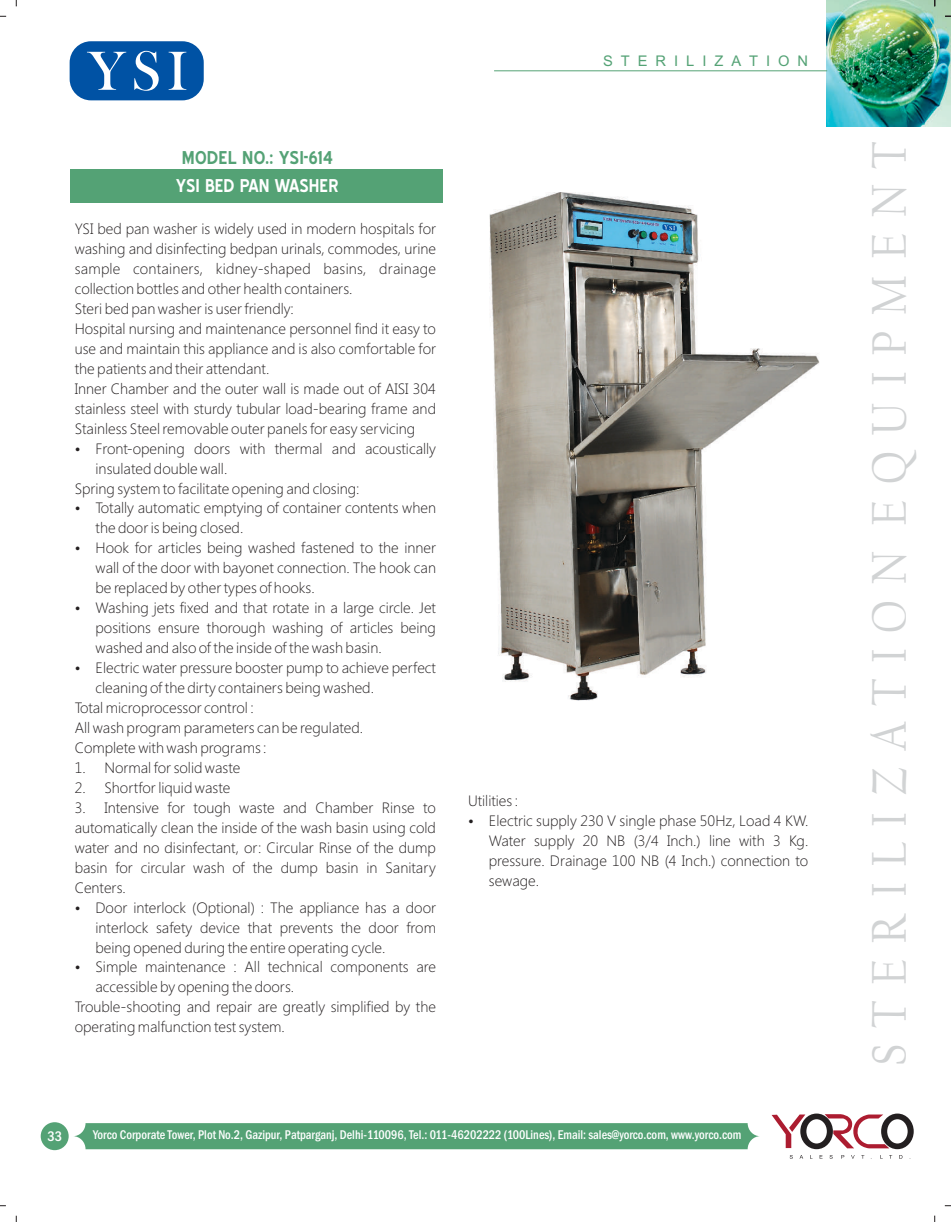
<style>
.page{position:relative;width:951px;height:1222px;background:#fff}
.page>*{position:absolute;margin:0;border:0;box-sizing:border-box;transform-origin:0 0}
.t1{font:57px "Bask Old Face";color:#fff}
.t2{font:50.55px "Californian FB";letter-spacing:.34em;color:#d1d3d4;scale:.9 1}
.t3{font:22.5px "Browallia UPC";letter-spacing:.355em;color:#54a275}
.t4{font:700 18px "Blue Highway";color:#54a275}
.t5{font:700 18px "Blue Highway";color:#fff;scale:.96 1}
.t6{font:300 15px/20px "Segoe UI";color:#231f20}
.t7{font:500 condensed 14.4px "Franklin Gothic";color:#fff}
.t8{font:500 condensed 13.05px "Franklin Gothic";color:#fff;scale:.94 1}
</style>
<div class="page">
<img style="left:489px;top:192px;width:330px;height:509px">
<div style="left:73px;top:1123px;width:687px;height:26px;background:#54a275;border-radius:13px"></div>
<div style="left:41px;top:1122px;width:28px;height:28px;background:#54a275;border-radius:50%"></div>
<svg style="left:771px;top:1114px;width:34px;height:34px"></svg>
<div style="left:800px;top:1113px;width:32px;height:36px;border:6px solid #231f20;border-radius:50%"></div>
<svg style="left:824px;top:1114px;width:65px;height:34px"></svg>
<div style="left:881px;top:1113px;width:32px;height:36px;border:6px solid #231f20;border-radius:50%"></div>
<svg style="left:789px;top:1155px;width:114px;height:3px"></svg>
<img style="left:826px;top:0;width:124px;height:126px">
<hr style="left:494px;top:70px;width:333px;height:1px;background:#54a275">
<div style="left:71px;top:169px;width:372px;height:34px;background:#54a275"></div>
<div style="left:70px;top:41px;width:134px;height:59px;background:#0052a4;border:4px solid #0052a4;border-radius:19px"></div>
<svg style="left:662px;top:224px;width:14px;height:7px"></svg>
<h1 class="t1" style="left:88px;top:51px;width:101px">YSI</h1>
<p class="t4" style="left:182px;top:150px;width:153px">MODEL NO.: YSI-614</p>
<p class="t5" style="left:176px;top:178px;width:170px">YSI BED PAN WASHER</p>
<p class="t6" style="left:75px;top:220px;width:363px">YSI bed pan washer is widely used in modern hospitals for washing and disinfecting bedpan urinals, commodes, urine sample containers, kidney-shaped basins, drainage collection bottles and other health containers.<br>Steri bed pan washer is user friendly:<br>Hospital nursing and maintenance personnel find it easy to use and maintain this appliance and is also comfortable for the patients and their attendant.<br>Inner Chamber and the outer wall is made out of AISI 304 stainless steel with sturdy tubular load-bearing frame and Stainless Steel removable outer panels for easy servicing</p>
<p class="t6" style="left:96px;top:440px;width:342px">Front-opening doors with thermal and acoustically</p>
<p class="t6" style="left:96px;top:460px;width:133px">insulated double wall.</p>
<p class="t6" style="left:75px;top:480px;width:286px">Spring system to facilitate opening and closing:</p>
<p class="t6" style="left:96px;top:499px;width:342px">Totally automatic emptying of container contents when</p>
<p class="t6" style="left:95px;top:519px;width:149px">the door is being closed.</p>
<p class="t6" style="left:95px;top:539px;width:342px">Hook for articles being washed fastened to the inner</p>
<p class="t6" style="left:95px;top:559px;width:342px">wall of the door with bayonet connection. The hook can</p>
<p class="t6" style="left:95px;top:579px;width:220px">be replaced by other types of hooks.</p>
<p class="t6" style="left:95px;top:599px;width:342px">Washing jets fixed and that rotate in a large circle. Jet</p>
<p class="t6" style="left:95px;top:619px;width:342px">positions ensure thorough washing of articles being</p>
<p class="t6" style="left:95px;top:639px;width:288px">washed and also of the inside of the wash basin.</p>
<p class="t6" style="left:95px;top:659px;width:342px">Electric water pressure booster pump to achieve perfect</p>
<p class="t6" style="left:95px;top:679px;width:280px">cleaning of the dirty containers being washed.</p>
<p class="t6" style="left:75px;top:699px;width:180px">Total microprocessor control :</p>
<p class="t6" style="left:75px;top:719px;width:290px">All wash program parameters can be regulated.</p>
<p class="t6" style="left:75px;top:739px;width:193px">Complete with wash programs :</p>
<p class="t6" style="left:75px;top:759px;width:167px">1. Normal for solid waste</p>
<p class="t6" style="left:75px;top:779px;width:157px">2. Shortfor liquid waste</p>
<p class="t6" style="left:75px;top:799px;width:363px;text-align:justify">3. Intensive for tough waste and Chamber Rinse to automatically clean the inside of the wash basin using cold water and no disinfectant, or: Circular Rinse of the dump basin for circular wash of the dump basin in Sanitary Centers.</p>
<p class="t6" style="left:95px;top:899px;width:342px">Door interlock (Optional) : The appliance has a door</p>
<p class="t6" style="left:95px;top:918px;width:342px">interlock safety device that prevents the door from</p>
<p class="t6" style="left:95px;top:938px;width:291px">being opened during the entire operating cycle.</p>
<p class="t6" style="left:95px;top:958px;width:342px">Simple maintenance : All technical components are</p>
<p class="t6" style="left:95px;top:978px;width:200px">accessible by opening the doors.</p>
<p class="t6" style="left:75px;top:998px;width:363px">Trouble-shooting and repair are greatly simplified by the</p>
<p class="t6" style="left:75px;top:1018px;width:212px">operating malfunction test system.</p>
<h3 class="t3" style="left:603px;top:47px;width:206px">STERILIZATION</h3>
<p class="t6" style="left:489px;top:792px;width:321px;text-indent:-21px">Utilities :<br>Electric supply 230 V single phase 50Hz, Load 4 KW.<br>Water supply 20 NB (3/4 Inch.) line with 3 Kg. pressure. Drainage 100 NB (4 Inch.) connection to sewage.</p>
<p class="t7" style="left:48px;top:1131px;width:16px">33</p>
<p class="t8" style="left:93px;top:1130px;width:691px">Yorco Corporate Tower, Plot No.2, Gazipur, Patparganj, Delhi-110096, Tel.: 011-46202222 (100Lines), Email: sales@yorco.com, www.yorco.com</p>
<h2 class="t2" style="left:868px;top:1066px;width:1029px;rotate:-90deg">STERILIZATION EQUIPMENT</h2>
</div>
